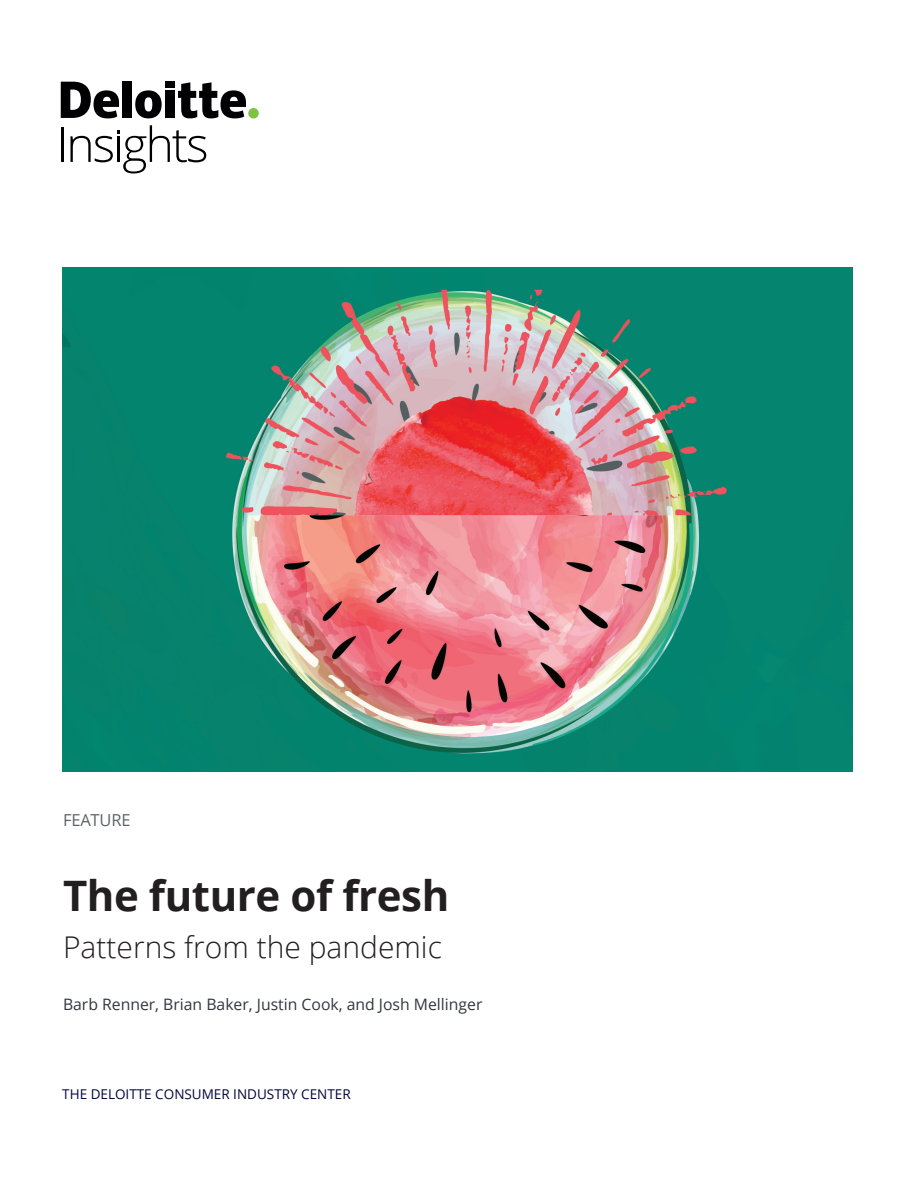
<style>
.page{position:relative;width:918px;height:1188px;background:#fff}
.page>*{position:absolute;margin:0;border:0;box-sizing:border-box;transform-origin:0 0}
.cover-title{font:700 42px "Open Sans";letter-spacing:-.01em;color:#231f20}
.cover-subtitle{font:300 30px "Open Sans";color:#231f20}
.cover-eyebrow{font:16.5px "Open Sans";letter-spacing:-.01em;color:#5f6369}
.Byline{font:15.75px "Open Sans";color:#323640}
.Center_attribution{font:13.5px "Open Sans";color:#02063d}
</style>
<div class="page">
<img style="left:63px;top:268px;width:789px;height:504px">
<div style="left:248px;top:108px;width:11px;height:11px;background:#7fc241;border-radius:50%"></div>
<div style="left:123px;top:82px;width:9px;height:36px;background:#000003"></div>
<svg style="left:135px;top:90px;width:27px;height:28px"></svg>
<div style="left:165px;top:91px;width:9px;height:27px;background:#000003"></div>
<div style="left:165px;top:82px;width:9px;height:6px;background:#000003"></div>
<svg style="left:178px;top:82px;width:68px;height:36px"></svg>
<svg style="left:61px;top:82px;width:58px;height:36px"></svg>
<hr style="left:61px;top:128px;width:2px;height:34px;background:#000003">
<svg style="left:70px;top:125px;width:136px;height:48px"></svg>
<p class="cover-eyebrow" style="left:63px;top:809px;width:69px">FEATURE</p>
<p class="cover-title" style="left:63px;top:866px;width:388px">The future of fresh</p>
<p class="cover-subtitle" style="left:63px;top:926px;width:381px">Patterns from the pandemic</p>
<p class="Byline" style="left:63px;top:994px;width:421px">Barb Renner, Brian Baker, Justin Cook, and Josh Mellinger</p>
<p class="Center_attribution" style="left:62px;top:1085px;width:290px">THE DELOITTE CONSUMER INDUSTRY CENTER</p>
</div>
